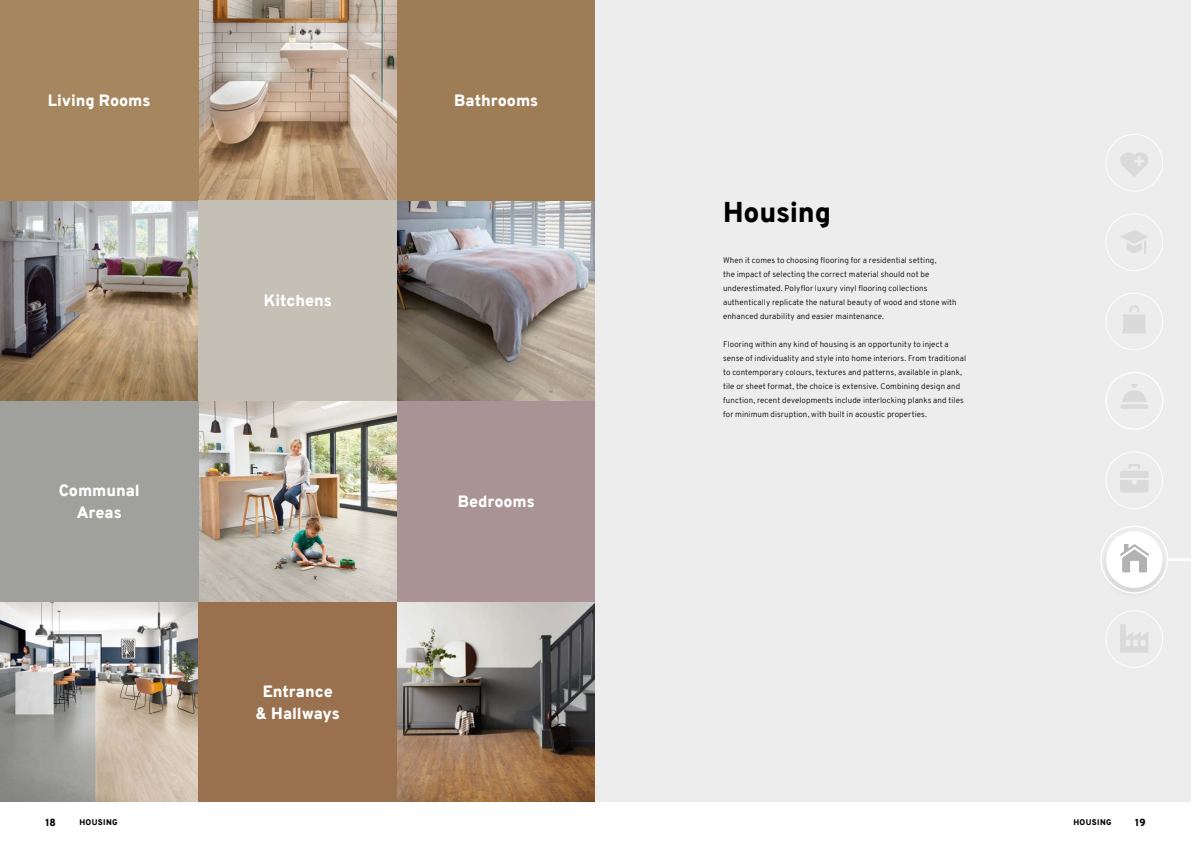
<style>
.page{position:relative;width:1191px;height:842px;background:#fff}
.page>*{position:absolute;margin:0;border:0;box-sizing:border-box;transform-origin:0 0}
.t1{font:900 28px "Overpass";letter-spacing:-.005em;color:#000}
.t2{font:900 16px/22px "Overpass";letter-spacing:-.005em;color:#fff;text-align:center}
.t3{font:900 10px "Overpass";color:#000}
.t4{font:300 8px/14px "Overpass";letter-spacing:.01em;color:#000}
.t5{font:900 8px "Overpass";letter-spacing:.05em;color:#000}
</style>
<div class="page">
<img style="left:198px;top:0;width:199px;height:201px">
<img style="left:0;top:201px;width:198px;height:200px">
<img style="left:397px;top:201px;width:198px;height:200px">
<img style="left:198px;top:401px;width:199px;height:201px">
<img style="left:0;top:602px;width:198px;height:200px">
<img style="left:397px;top:602px;width:198px;height:200px">
<div style="left:397px;top:0;width:198px;height:201px;background:#9e7c56"></div>
<div style="left:0;top:0;width:198px;height:201px;background:#a5865e"></div>
<div style="left:198px;top:201px;width:199px;height:200px;background:#c5c0b6"></div>
<div style="left:397px;top:401px;width:198px;height:201px;background:#a99395"></div>
<div style="left:198px;top:602px;width:199px;height:200px;background:#9a714f"></div>
<div style="left:0;top:401px;width:198px;height:201px;background:#a0a19d"></div>
<div style="left:595px;top:0;width:596px;height:842px;background:#ededed"></div>
<div style="left:1105px;top:134px;width:58px;height:58px;border:1px solid #fff;border-radius:50%"></div>
<svg style="left:1120px;top:152px;width:28px;height:25px"></svg>
<div style="left:1105px;top:213px;width:58px;height:58px;border:1px solid #fff;border-radius:50%"></div>
<svg style="left:1121px;top:230px;width:27px;height:24px"></svg>
<div style="left:1105px;top:610px;width:58px;height:58px;border:1px solid #fff;border-radius:50%"></div>
<svg style="left:1120px;top:624px;width:28px;height:29px"></svg>
<svg style="left:1100px;top:526px;width:91px;height:67px"></svg>
<div style="left:1105px;top:293px;width:58px;height:57px;border:1px solid #fff;border-radius:50%"></div>
<svg style="left:1122px;top:305px;width:24px;height:28px"></svg>
<div style="left:1105px;top:372px;width:58px;height:58px;border:1px solid #fff;border-radius:50%"></div>
<svg style="left:1120px;top:384px;width:28px;height:25px"></svg>
<div style="left:1105px;top:451px;width:58px;height:58px;border:1px solid #fff;border-radius:50%"></div>
<svg style="left:1120px;top:464px;width:28px;height:28px"></svg>
<div style="left:0;top:802px;width:1191px;height:40px;background:#fff"></div>
<h2 class="t2" style="left:48px;top:89px;width:104px">Living Rooms</h2>
<h2 class="t2" style="left:454px;top:89px;width:86px">Bathrooms</h2>
<h2 class="t2" style="left:264px;top:290px;width:70px">Kitchens</h2>
<h2 class="t2" style="left:59px;top:479px;width:83px">Communal<br>Areas</h2>
<h2 class="t2" style="left:458px;top:491px;width:79px">Bedrooms</h2>
<h2 class="t2" style="left:255px;top:680px;width:86px">Entrance &amp; Hallways</h2>
<h1 class="t1" style="left:723px;top:192px;width:109px">Housing</h1>
<p class="t4" style="left:723px;top:254px;width:235px">When it comes to choosing flooring for a residential setting,<br>the impact of selecting the correct material should not be underestimated. Polyflor luxury vinyl flooring collections authentically replicate the natural beauty of wood and stone with enhanced durability and easier maintenance.</p>
<p class="t4" style="left:723px;top:338px;width:244px">Flooring within any kind of housing is an opportunity to inject a sense of individuality and style into home interiors. From traditional to contemporary colours, textures and patterns, available in plank, tile or sheet format, the choice is extensive. Combining design and function, recent developments include interlocking planks and tiles for minimum disruption, with built in acoustic properties.</p>
<p class="t3" style="left:45px;top:815px;width:12px">18</p>
<p class="t5" style="left:79px;top:816px;width:40px">HOUSING</p>
<p class="t5" style="left:1073px;top:816px;width:40px">HOUSING</p>
<p class="t3" style="left:1135px;top:815px;width:12px">19</p>
</div>
